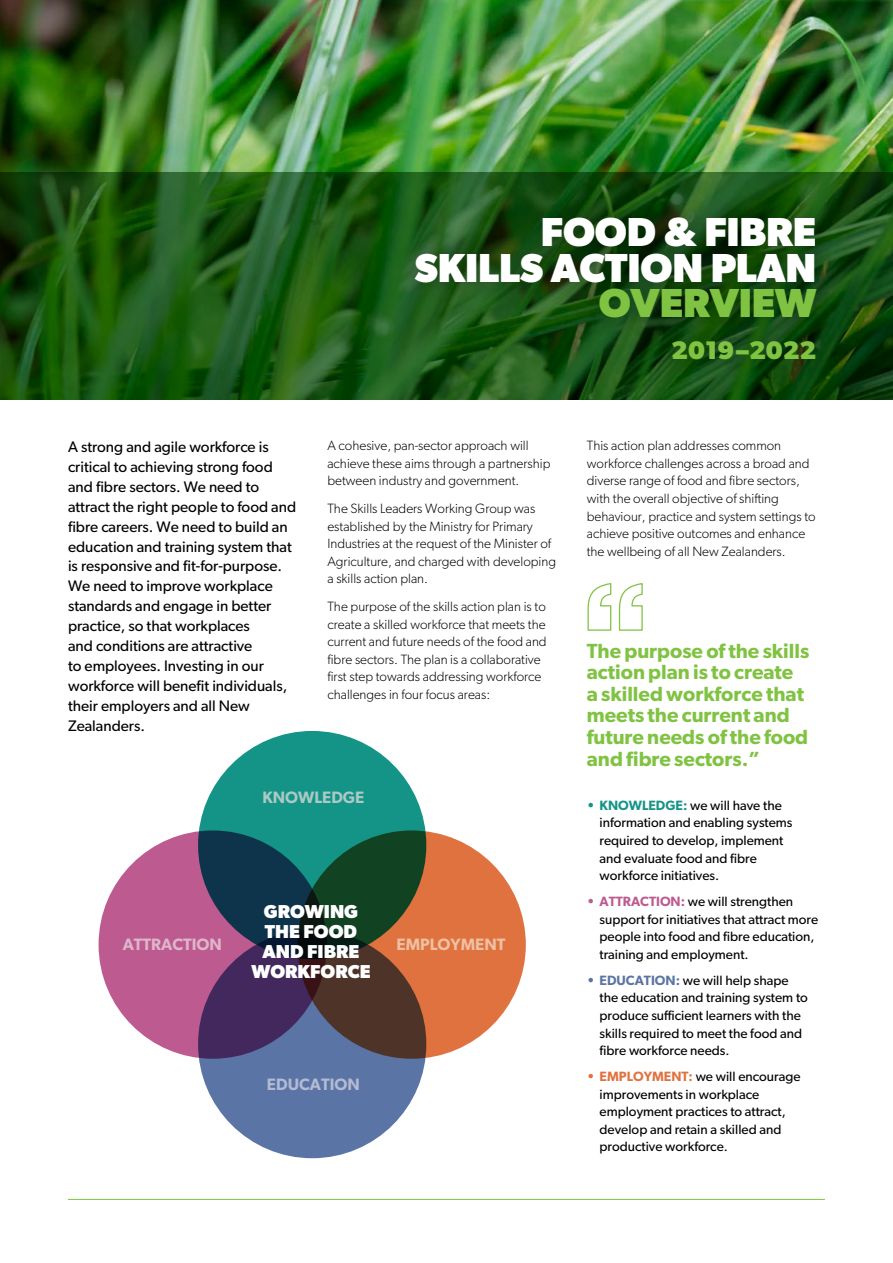
<style>
.page{position:relative;width:893px;height:1263px;background:#fff}
.page>*{position:absolute;margin:0;border:0;box-sizing:border-box;transform-origin:0 0}
.Heading1{font:700 40.65px/35.2px "Gibson";letter-spacing:-.005em;color:#fff;text-align:right}
.Heading1-2{font:700 25.5px "Gibson";letter-spacing:-.01em;color:#80c342}
.Pull-out_1{font:600 20.55px/21.6px "Gibson";color:#80c342}
.Fig_Head{font:700 18.75px/20.2px "Gibson";color:#fff;text-align:center}
.Fig_Head-2{font:600 16.5px "Gibson";color:#deb6ca}
.Fig_Head-3{font:600 16.5px "Gibson";color:#f0c0a4}
.Fig_Head-4{font:600 16.5px "Gibson";color:#abc9c5}
.Fig_Head-5{font:600 16.5px "Gibson";color:#b4bad3}
.Intro_1{font:15.3px/20px "Gibson";color:#000}
.Body1{font:300 13.5px/17.5px "Gibson";color:#000}
.Body1_bullet{font:13.5px/17.5px "Gibson";color:#000}
.s1{color:#80c342}
.s2{font-weight:600;color:#149487}
.s3{font-weight:600;color:#bd5a90}
.s4{font-weight:600;color:#5a74a5}
.s5{font-weight:600;color:#df723f}
</style>
<div class="page">
<img style="left:0;top:0;width:893px;height:172px">
<div style="left:198px;top:731px;width:228px;height:228px;background:#149487;border-radius:50%"></div>
<div style="left:198px;top:930px;width:228px;height:228px;background:#5a74a5;border-radius:50%"></div>
<svg style="left:298px;top:830px;width:228px;height:229px;background:#8c5833"></svg>
<svg style="left:99px;top:830px;width:228px;height:229px;background:#71426e"></svg>
<svg style="left:0;top:172px;width:893px;height:228px;background:#1a5313"></svg>
<div style="left:394px;top:195px;width:444px;height:187px;background:#000;opacity:.44"></div>
<svg style="left:587px;top:583px;width:25px;height:48px"></svg>
<svg style="left:618px;top:583px;width:25px;height:48px"></svg>
<hr style="left:68px;top:1199px;width:757px;height:1px;background:#80c342">
<p class="Heading1" style="left:415px;top:213px;width:403px">FOOD &amp; FIBRE<br>SKILLS ACTION PLAN<br><span class="s1">OVERVIEW</span></p>
<p class="Heading1-2" style="left:671px;top:335px;width:147px">2019–2022</p>
<p class="Intro_1" style="left:68px;top:436px;width:230px">A strong and agile workforce is critical to achieving strong food and fibre sectors. We need to attract the right people to food and fibre careers. We need to build an education and training system that is responsive and fit-for-purpose.<br>We need to improve workplace standards and engage in better practice, so that workplaces<br>and conditions are attractive<br>to employees. Investing in our workforce will benefit individuals, their employers and all New<br>Zealanders.</p>
<p class="Body1" style="left:327px;top:437px;width:225px">A cohesive, pan-sector approach will achieve these aims through a partnership between industry and government.</p>
<p class="Body1" style="left:327px;top:500px;width:230px">The Skills Leaders Working Group was established by the Ministry for Primary Industries at the request of the Minister of Agriculture, and charged with developing a skills action plan.</p>
<p class="Body1" style="left:327px;top:598px;width:221px">The purpose of the skills action plan is to create a skilled workforce that meets the current and future needs of the food and fibre sectors. The plan is a collaborative first step towards addressing workforce challenges in four focus areas:</p>
<p class="Fig_Head-4" style="left:262px;top:788px;width:103px">KNOWLEDGE</p>
<p class="Fig_Head-2" style="left:123px;top:934px;width:101px">ATTRACTION</p>
<p class="Fig_Head" style="left:251px;top:901px;width:121px">GROWING<br>THE FOOD<br>AND FIBRE<br>WORKFORCE</p>
<p class="Fig_Head-3" style="left:397px;top:934px;width:110px">EMPLOYMENT</p>
<p class="Fig_Head-5" style="left:267px;top:1074px;width:94px">EDUCATION</p>
<p class="Body1" style="left:587px;top:437px;width:230px">This action plan addresses common workforce challenges across a broad and diverse range of food and fibre sectors, with the overall objective of shifting behaviour, practice and system settings to achieve positive outcomes and enhance the wellbeing of all New Zealanders.</p>
<p class="Pull-out_1" style="left:587px;top:639px;width:224px">The purpose of the skills action plan is to create a skilled workforce that meets the current and future needs of the food and fibre sectors.”</p>
<p class="Body1_bullet" style="left:600px;top:796px;width:194px;text-indent:-13px"><span class="s2">• KNOWLEDGE:</span> we will have the information and enabling systems required to develop, implement and evaluate food and fibre workforce initiatives.</p>
<p class="Body1_bullet" style="left:600px;top:892px;width:220px;text-indent:-13px"><span class="s3">• ATTRACTION:</span> we will strengthen support for initiatives that attract more people into food and fibre education, training and employment.</p>
<p class="Body1_bullet" style="left:600px;top:971px;width:210px;text-indent:-13px"><span class="s4">• EDUCATION:</span> we will help shape the education and training system to produce sufficient learners with the skills required to meet the food and fibre workforce needs.</p>
<p class="Body1_bullet" style="left:600px;top:1067px;width:202px;text-indent:-13px"><span class="s5">• EMPLOYMENT:</span> we will encourage improvements in workplace employment practices to attract, develop and retain a skilled and productive workforce.</p>
</div>
